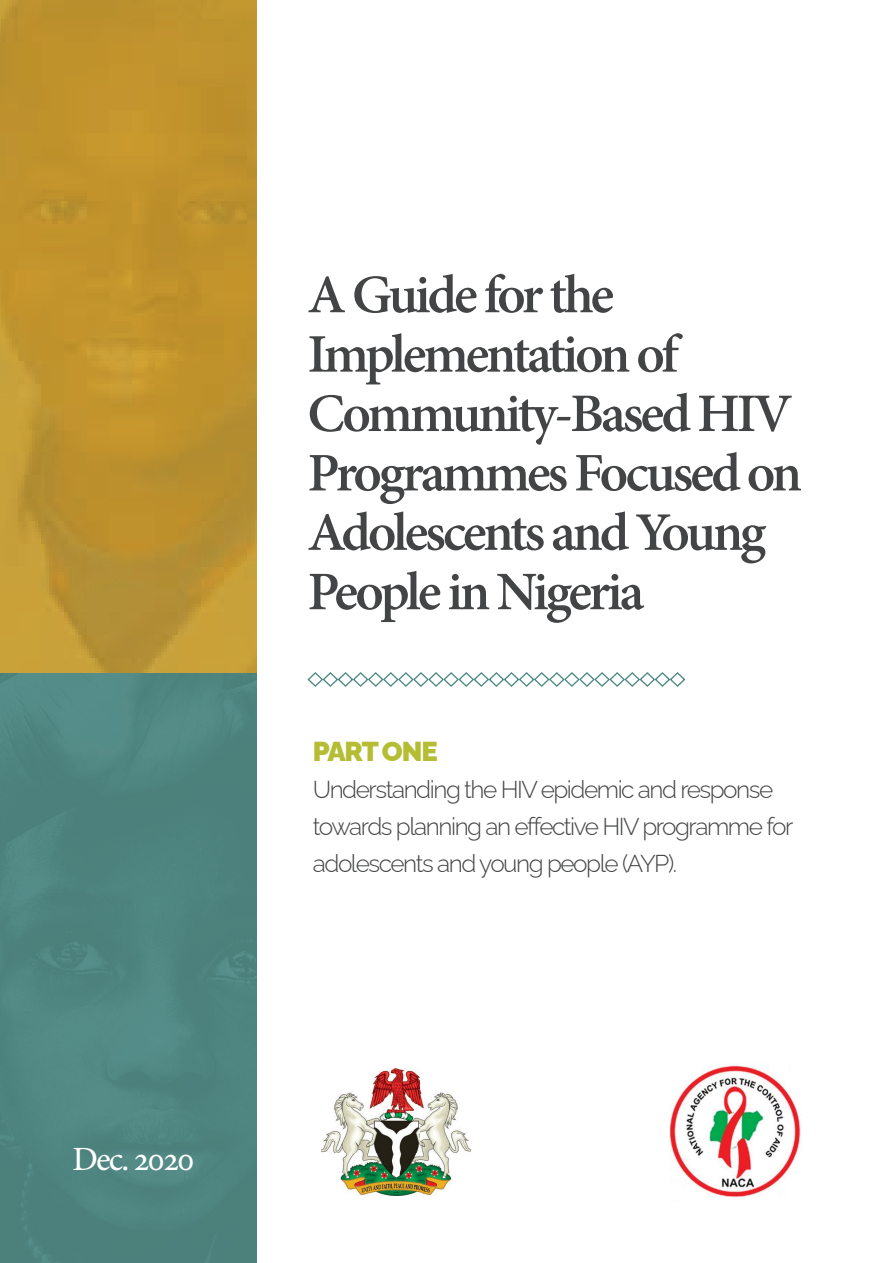
<style>
.page{position:relative;width:893px;height:1263px;background:#fff}
.page>*{position:absolute;margin:0;border:0;box-sizing:border-box;transform-origin:0 0}
.t1{font:700 53.4px/59.4px "Adobe Hebrew";letter-spacing:-.06em;color:#434445}
.t2{font:33.45px "Adobe Hebrew";letter-spacing:-.06em;color:#fff}
.t3{font:900 27.45px "Raleway";letter-spacing:-.04em;color:#b4bd34}
.t4{font:300 24.45px/37px "Raleway";letter-spacing:-.06em;color:#434445}
</style>
<div class="page">
<img style="left:0;top:0;width:256px;height:1263px">
<svg style="left:307px;top:672px;width:379px;height:15px"></svg>
<img style="left:670px;top:1065px;width:131px;height:132px">
<img style="left:321px;top:1068px;width:150px;height:127px">
<h2 class="t2" style="left:72px;top:1138px;width:123px">Dec. 2020</h2>
<h1 class="t1" style="left:307px;top:266px;width:496px">A Guide for the<br>Implementation of<br>Community-Based HIV<br>Programmes Focused on<br>Adolescents and Young<br>People in Nigeria</h1>
<p class="t3" style="left:313px;top:729px;width:126px">PART ONE</p>
<p class="t4" style="left:313px;top:768px;width:482px">Understanding the HIV epidemic and response towards planning an effective HIV programme for adolescents and young people (AYP).</p>
</div>
